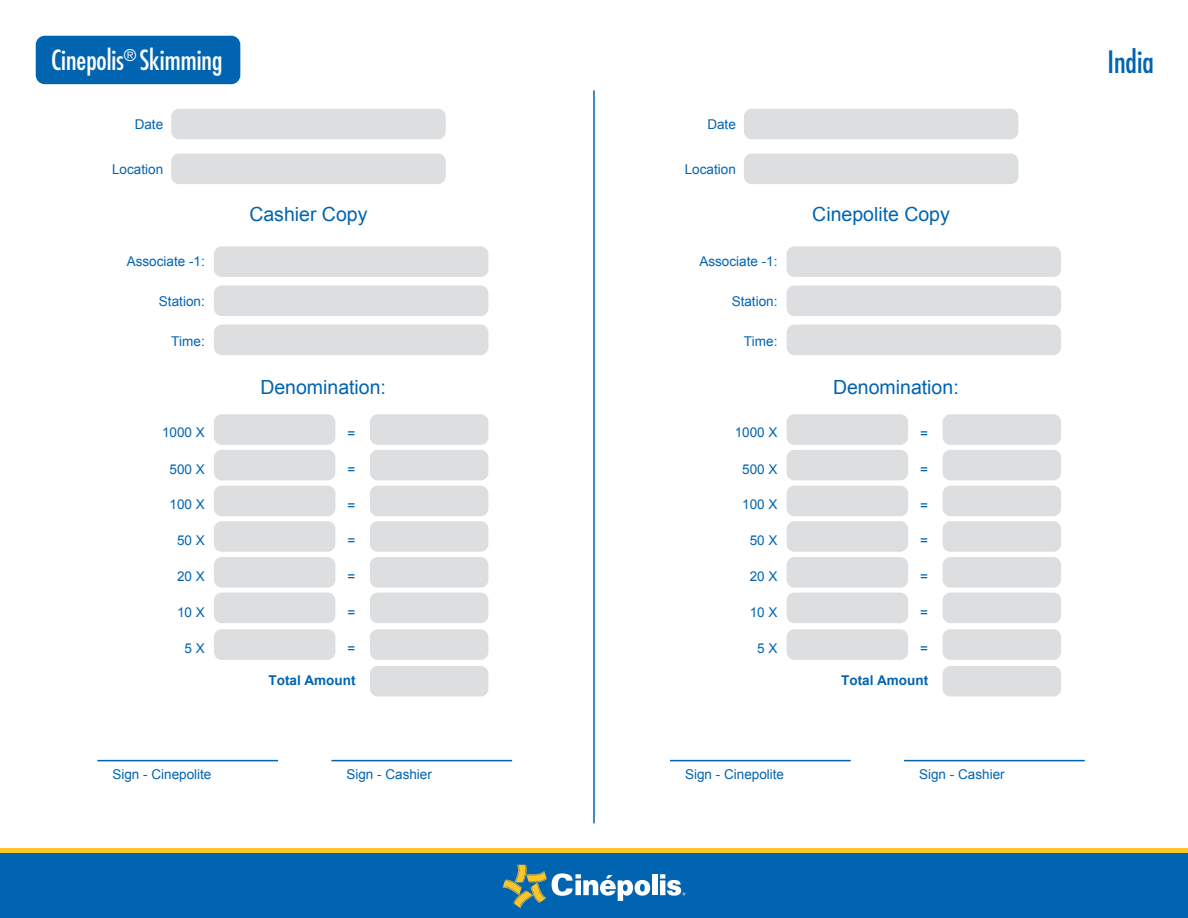
<style>
.page{position:relative;width:1188px;height:918px;background:#fff}
.page>*{position:absolute;margin:0;border:0;box-sizing:border-box;transform-origin:0 0}
.t1{font:condensed 30px "Futura";color:#0064b1}
.t2{font:condensed 27px "Futura";color:#fff}
.t3{font:19.5px "Arial";color:#0064b1}
.t4{font:13.5px "Arial";color:#0064b1}
.t5{font:700 13.5px "Arial";color:#0064b1}
</style>
<div class="page">
<div style="left:0;top:853px;width:1188px;height:65px;background:#0064b1"></div>
<hr style="left:0;top:849px;width:1188px;height:4px;background:#ffc425">
<div style="left:652px;top:875px;width:6px;height:20px;background:#fff"></div>
<svg style="left:660px;top:874px;width:25px;height:22px"></svg>
<svg style="left:503px;top:865px;width:147px;height:43px"></svg>
<div style="left:36px;top:36px;width:204px;height:48px;background:#0064b1;border-radius:9px"></div>
<div style="left:171px;top:109px;width:275px;height:30px;background:#dddee0;border-radius:8px"></div>
<div style="left:171px;top:154px;width:275px;height:30px;background:#dddee0;border-radius:8px"></div>
<div style="left:214px;top:246px;width:274px;height:31px;background:#dddee0;border-radius:8px"></div>
<div style="left:214px;top:414px;width:121px;height:31px;background:#dddee0;border-radius:8px"></div>
<div style="left:370px;top:414px;width:118px;height:31px;background:#dddee0;border-radius:8px"></div>
<div style="left:214px;top:450px;width:121px;height:30px;background:#dddee0;border-radius:8px"></div>
<div style="left:370px;top:450px;width:118px;height:30px;background:#dddee0;border-radius:8px"></div>
<div style="left:214px;top:486px;width:121px;height:30px;background:#dddee0;border-radius:8px"></div>
<div style="left:370px;top:486px;width:118px;height:30px;background:#dddee0;border-radius:8px"></div>
<div style="left:214px;top:521px;width:121px;height:31px;background:#dddee0;border-radius:8px"></div>
<div style="left:370px;top:521px;width:118px;height:31px;background:#dddee0;border-radius:8px"></div>
<div style="left:214px;top:557px;width:121px;height:31px;background:#dddee0;border-radius:8px"></div>
<div style="left:370px;top:557px;width:118px;height:31px;background:#dddee0;border-radius:8px"></div>
<div style="left:214px;top:593px;width:121px;height:30px;background:#dddee0;border-radius:8px"></div>
<div style="left:370px;top:593px;width:118px;height:30px;background:#dddee0;border-radius:8px"></div>
<div style="left:214px;top:629px;width:121px;height:31px;background:#dddee0;border-radius:8px"></div>
<div style="left:370px;top:629px;width:118px;height:31px;background:#dddee0;border-radius:8px"></div>
<div style="left:370px;top:666px;width:118px;height:31px;background:#dddee0;border-radius:8px"></div>
<div style="left:214px;top:285px;width:274px;height:31px;background:#dddee0;border-radius:8px"></div>
<div style="left:214px;top:325px;width:274px;height:30px;background:#dddee0;border-radius:8px"></div>
<hr style="left:97px;top:760px;width:181px;height:1px;background:#0064b1">
<hr style="left:331px;top:760px;width:181px;height:1px;background:#0064b1">
<div style="left:744px;top:109px;width:274px;height:30px;background:#dddee0;border-radius:8px"></div>
<div style="left:744px;top:154px;width:274px;height:30px;background:#dddee0;border-radius:8px"></div>
<div style="left:787px;top:246px;width:274px;height:31px;background:#dddee0;border-radius:8px"></div>
<div style="left:787px;top:414px;width:121px;height:31px;background:#dddee0;border-radius:8px"></div>
<div style="left:943px;top:414px;width:118px;height:31px;background:#dddee0;border-radius:8px"></div>
<div style="left:787px;top:450px;width:121px;height:30px;background:#dddee0;border-radius:8px"></div>
<div style="left:943px;top:450px;width:118px;height:30px;background:#dddee0;border-radius:8px"></div>
<div style="left:787px;top:486px;width:121px;height:30px;background:#dddee0;border-radius:8px"></div>
<div style="left:943px;top:486px;width:118px;height:30px;background:#dddee0;border-radius:8px"></div>
<div style="left:787px;top:521px;width:121px;height:31px;background:#dddee0;border-radius:8px"></div>
<div style="left:943px;top:521px;width:118px;height:31px;background:#dddee0;border-radius:8px"></div>
<div style="left:787px;top:557px;width:121px;height:31px;background:#dddee0;border-radius:8px"></div>
<div style="left:943px;top:557px;width:118px;height:31px;background:#dddee0;border-radius:8px"></div>
<div style="left:787px;top:593px;width:121px;height:30px;background:#dddee0;border-radius:8px"></div>
<div style="left:943px;top:593px;width:118px;height:30px;background:#dddee0;border-radius:8px"></div>
<div style="left:787px;top:629px;width:121px;height:31px;background:#dddee0;border-radius:8px"></div>
<div style="left:943px;top:629px;width:118px;height:31px;background:#dddee0;border-radius:8px"></div>
<div style="left:943px;top:666px;width:118px;height:31px;background:#dddee0;border-radius:8px"></div>
<div style="left:787px;top:285px;width:274px;height:31px;background:#dddee0;border-radius:8px"></div>
<div style="left:787px;top:325px;width:274px;height:30px;background:#dddee0;border-radius:8px"></div>
<hr style="left:670px;top:760px;width:181px;height:1px;background:#0064b1">
<hr style="left:904px;top:760px;width:181px;height:1px;background:#0064b1">
<hr style="left:593px;top:90px;width:2px;height:733px;background:#0064b1">
<h2 class="t2" style="left:51px;top:43px;width:173px">Cinepolis<sup>®</sup> Skimming</h2>
<h1 class="t1" style="left:1107px;top:43px;width:48px">India</h1>
<p class="t4" style="left:135px;top:115px;width:30px">Date</p>
<p class="t4" style="left:112px;top:160px;width:53px">Location</p>
<p class="t4" style="left:707px;top:115px;width:30px">Date</p>
<p class="t4" style="left:685px;top:160px;width:53px">Location</p>
<h3 class="t3" style="left:249px;top:202px;width:120px">Cashier Copy</h3>
<h3 class="t3" style="left:812px;top:202px;width:139px">Cinepolite Copy</h3>
<p class="t4" style="left:127px;top:253px;width:80px">Associate -1:</p>
<p class="t4" style="left:699px;top:253px;width:80px">Associate -1:</p>
<p class="t4" style="left:159px;top:293px;width:47px">Station:</p>
<p class="t4" style="left:171px;top:332px;width:35px">Time:</p>
<p class="t4" style="left:732px;top:293px;width:47px">Station:</p>
<p class="t4" style="left:744px;top:332px;width:35px">Time:</p>
<h3 class="t3" style="left:260px;top:375px;width:127px">Denomination:</h3>
<h3 class="t3" style="left:833px;top:375px;width:127px">Denomination:</h3>
<p class="t4" style="left:162px;top:423px;width:44px">1000 X</p>
<p class="t4" style="left:170px;top:460px;width:37px">500 X</p>
<p class="t4" style="left:170px;top:496px;width:37px">100 X</p>
<p class="t4" style="left:177px;top:532px;width:29px">50 X</p>
<p class="t4" style="left:177px;top:568px;width:29px">20 X</p>
<p class="t4" style="left:177px;top:603px;width:29px">10 X</p>
<p class="t4" style="left:185px;top:640px;width:22px">5 X</p>
<p class="t4" style="left:348px;top:425px;width:9px">=</p>
<p class="t4" style="left:348px;top:460px;width:9px">=</p>
<p class="t4" style="left:348px;top:496px;width:9px">=</p>
<p class="t4" style="left:348px;top:532px;width:9px">=</p>
<p class="t4" style="left:348px;top:568px;width:9px">=</p>
<p class="t4" style="left:348px;top:603px;width:9px">=</p>
<p class="t4" style="left:348px;top:640px;width:9px">=</p>
<p class="t4" style="left:735px;top:423px;width:44px">1000 X</p>
<p class="t4" style="left:742px;top:460px;width:37px">500 X</p>
<p class="t4" style="left:742px;top:496px;width:37px">100 X</p>
<p class="t4" style="left:750px;top:532px;width:29px">50 X</p>
<p class="t4" style="left:750px;top:568px;width:29px">20 X</p>
<p class="t4" style="left:750px;top:603px;width:29px">10 X</p>
<p class="t4" style="left:757px;top:640px;width:22px">5 X</p>
<p class="t4" style="left:920px;top:425px;width:9px">=</p>
<p class="t4" style="left:920px;top:460px;width:9px">=</p>
<p class="t4" style="left:920px;top:496px;width:9px">=</p>
<p class="t4" style="left:920px;top:532px;width:9px">=</p>
<p class="t4" style="left:920px;top:568px;width:9px">=</p>
<p class="t4" style="left:920px;top:603px;width:9px">=</p>
<p class="t4" style="left:920px;top:640px;width:9px">=</p>
<p class="t5" style="left:269px;top:672px;width:88px">Total Amount</p>
<p class="t5" style="left:841px;top:672px;width:88px">Total Amount</p>
<p class="t4" style="left:112px;top:765px;width:101px">Sign - Cinepolite</p>
<p class="t4" style="left:346px;top:765px;width:87px">Sign - Cashier</p>
<p class="t4" style="left:685px;top:765px;width:101px">Sign - Cinepolite</p>
<p class="t4" style="left:919px;top:765px;width:87px">Sign - Cashier</p>
</div>
